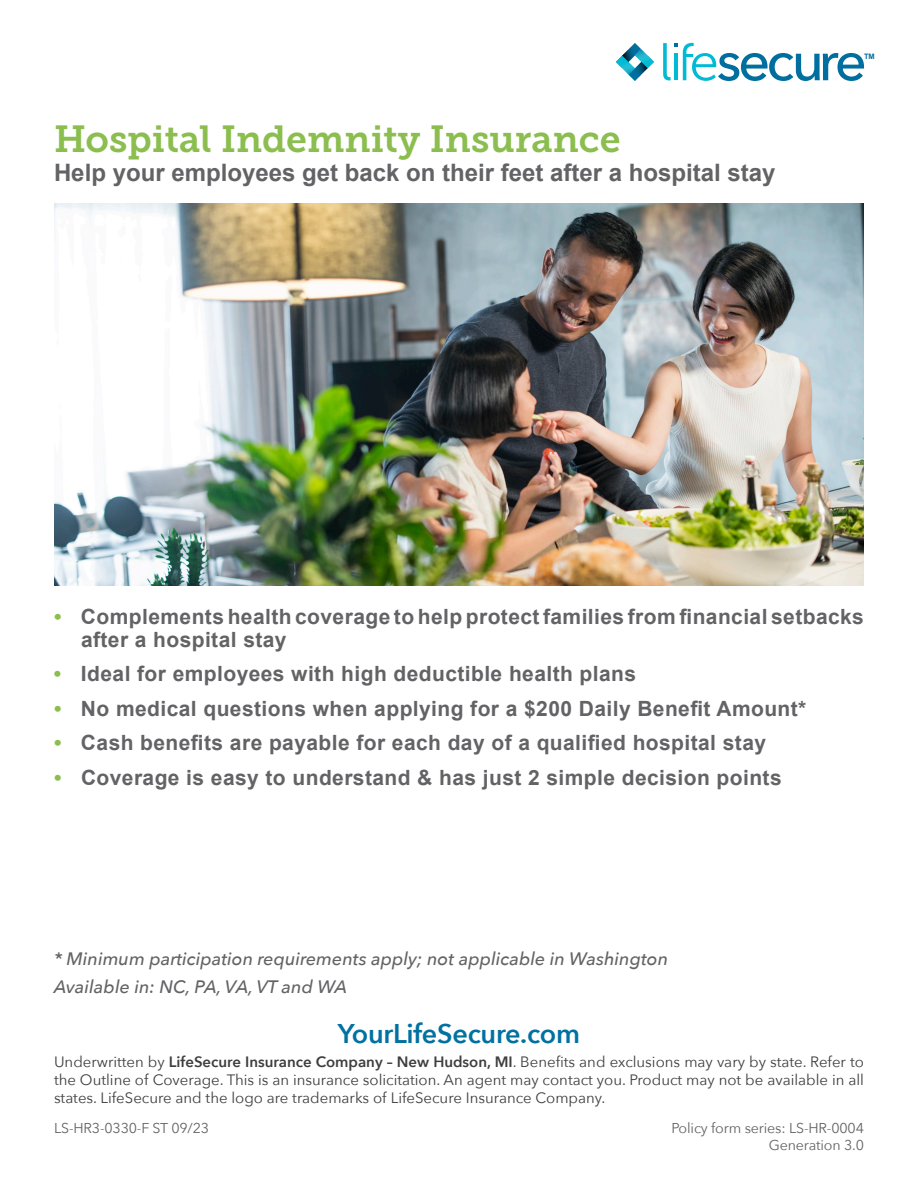
<style>
.page{position:relative;width:918px;height:1188px;background:#fff}
.page>*{position:absolute;margin:0;border:0;box-sizing:border-box;transform-origin:0 0}
.t1{font:37.5px "Museo Slab 700";color:#8bbe4f}
.Body{font:600 27px "Avenir Next";letter-spacing:-.01em;color:#0071a1}
.t2{font:700 24px "Arial";color:#636366}
.t3{font:700 21px/22.5px "Arial";letter-spacing:.02em;color:#636366}
.t4{font:italic 500 18px "Avenir Next";color:#636366}
.Body-2{font:15px/18px "Avenir Next";color:#3e3e3f;text-align:justify}
.Body-3{font:14.25px/16.5px "Avenir Next";letter-spacing:-.01em;color:#636366;text-align:right}
.t5{font:700 7.5px "Arial";color:#006e9e}
.s1{color:#8bbe4f}
.s2{font-weight:600}
</style>
<div class="page">
<img style="left:54px;top:203px;width:810px;height:382px">
<svg style="left:616px;top:43px;width:38px;height:38px"></svg>
<svg style="left:663px;top:43px;width:201px;height:38px"></svg>
<p class="t1" style="left:54px;top:118px;width:568px">Hospital Indemnity Insurance</p>
<p class="t2" style="left:54px;top:157px;width:723px">Help your employees get back on their feet after a hospital stay</p>
<p class="t5" style="left:864px;top:51px;width:12px">TM</p>
<p class="t3" style="left:81px;top:607px;width:784px;text-indent:-27px"><span class="s1">•</span> Complements health coverage to help protect families from financial setbacks after a hospital stay</p>
<p class="t3" style="left:54px;top:664px;width:584px"><span class="s1">•</span> Ideal for employees with high deductible health plans</p>
<p class="t3" style="left:54px;top:698px;width:754px"><span class="s1">•</span> No medical questions when applying for a $200 Daily Benefit Amount*</p>
<p class="t3" style="left:54px;top:733px;width:714px"><span class="s1">•</span> Cash benefits are payable for each day of a qualified hospital stay</p>
<p class="t3" style="left:54px;top:767px;width:729px"><span class="s1">•</span> Coverage is easy to understand &amp; has just 2 simple decision points</p>
<p class="t4" style="left:54px;top:943px;width:616px">* Minimum participation requirements apply; not applicable in Washington</p>
<p class="t4" style="left:54px;top:972px;width:295px">Available in: NC, PA, VA, VT and WA</p>
<p class="Body" style="left:338px;top:1010px;width:244px">YourLifeSecure.com</p>
<p class="Body-2" style="left:54px;top:1052px;width:812px">Underwritten by <span class="s2">LifeSecure Insurance Company – New Hudson, MI</span>. Benefits and exclusions may vary by state. Refer to the Outline of Coverage. This is an insurance solicitation. An agent may contact you. Product may not be available in all states. LifeSecure and the logo are trademarks of LifeSecure Insurance Company.</p>
<p class="Body-3" style="left:671px;top:1120px;width:194px">Policy form series: LS-HR-0004<br>Generation 3.0</p>
<p class="Body-3" style="left:54px;top:1120px;width:157px">LS-HR3-0330-F ST 09/23</p>
</div>
